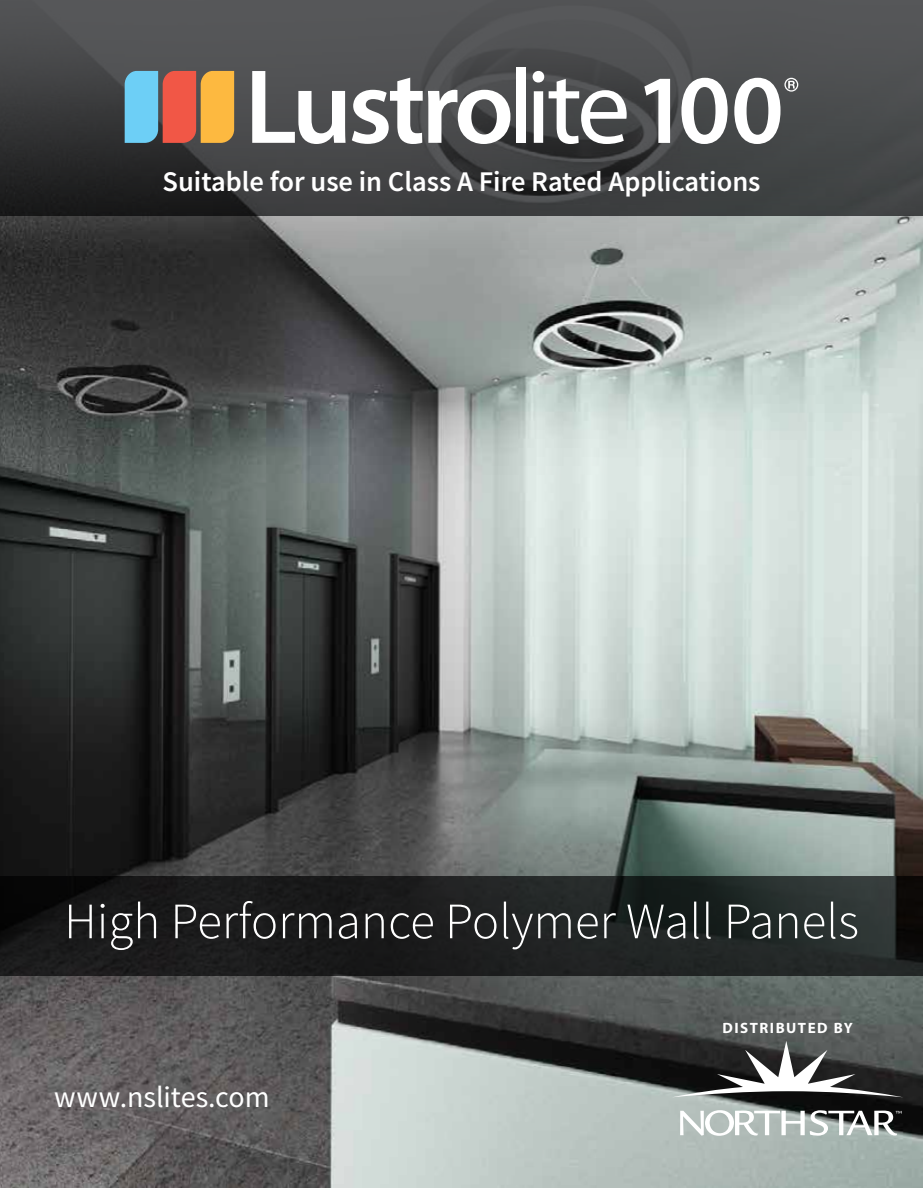
<style>
.page{position:relative;width:923px;height:1188px;background:#fff}
.page>*{position:absolute;margin:0;border:0;box-sizing:border-box;transform-origin:0 0}
.t1{font:300 51px "Source Sans Pro";color:#fff}
.t2{font:30px "Source Sans Pro";letter-spacing:-.005em;color:#fff}
.t3{font:600 28.5px "Source Sans Pro";color:#fff}
.t4{font:700 15px "Myriad Pro";letter-spacing:.1em;color:#fff}
</style>
<div class="page">
<img style="left:0;top:216px;width:922px;height:972px">
<svg style="left:0;top:876px;width:922px;height:99px;background:#1c1f1f"></svg>
<svg style="left:0;top:0;width:922px;height:216px;background:#444647"></svg>
<svg style="left:125px;top:71px;width:109px;height:72px;background:#ba9578"></svg>
<svg style="left:252px;top:71px;width:93px;height:73px"></svg>
<svg style="left:352px;top:78px;width:70px;height:66px"></svg>
<svg style="left:428px;top:90px;width:82px;height:54px"></svg>
<div style="left:516px;top:67px;width:10px;height:76px;background:#fff"></div>
<svg style="left:532px;top:71px;width:94px;height:73px"></svg>
<svg style="left:644px;top:79px;width:26px;height:64px"></svg>
<svg style="left:681px;top:78px;width:46px;height:66px"></svg>
<svg style="left:734px;top:78px;width:64px;height:66px"></svg>
<svg style="left:671px;top:1041px;width:232px;height:56px"></svg>
<svg style="left:680px;top:1110px;width:221px;height:26px"></svg>
<p class="t3" style="left:162px;top:162px;width:599px">Suitable for use in Class A Fire Rated Applications</p>
<h1 class="t1" style="left:64px;top:890px;width:796px">High Performance Polymer Wall Panels</h1>
<p class="t2" style="left:54px;top:1078px;width:217px">www.nslites.com</p>
<p class="t4" style="left:722px;top:1018px;width:132px">DISTRIBUTED BY</p>
</div>
